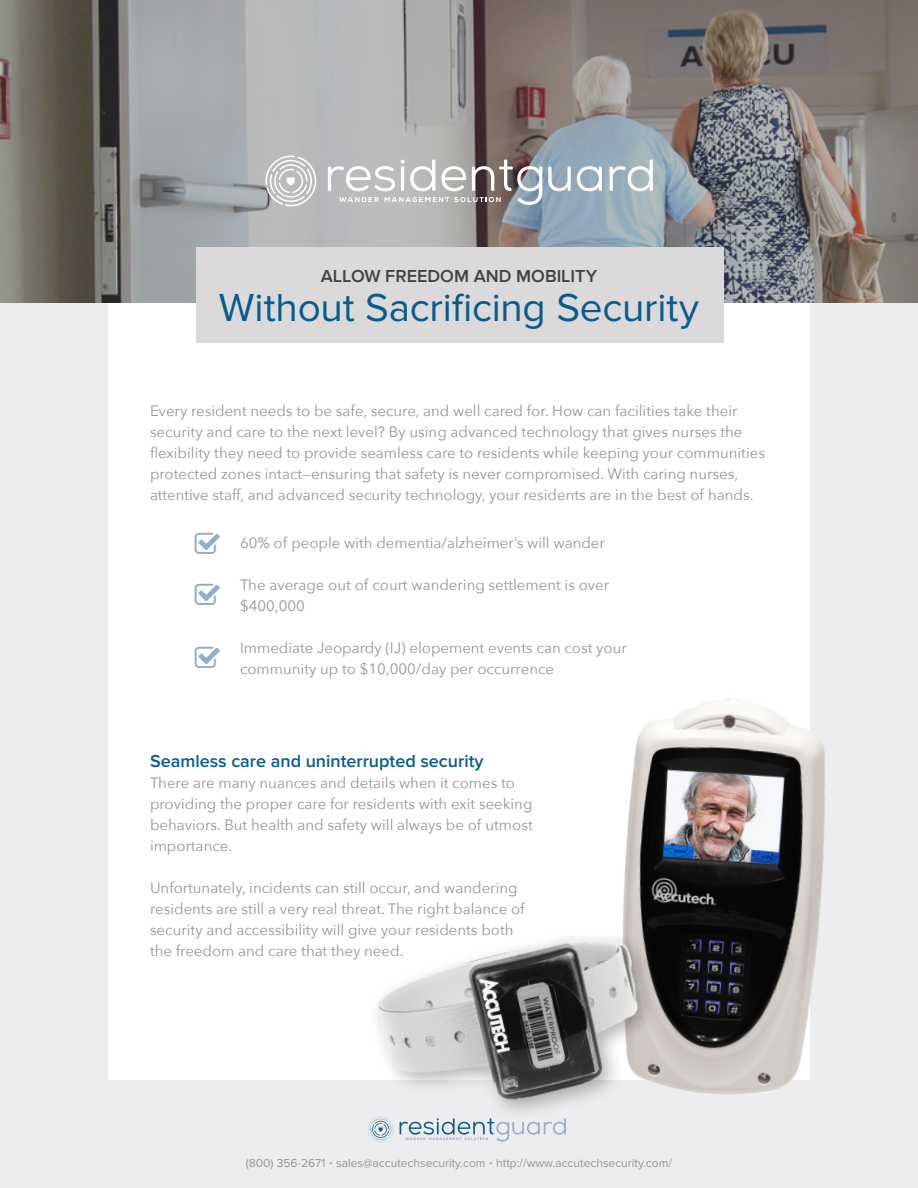
<style>
.page{position:relative;width:918px;height:1188px;background:#fff}
.page>*{position:absolute;margin:0;border:0;box-sizing:border-box;transform-origin:0 0}
.Main_Headline_Blue{font:40.5px "Proxima Nova";letter-spacing:-.005em;color:#085c8c}
.Subhead{font:600 18px "Proxima Nova";color:#085c8c}
.Subhead-2{font:600 18px "Proxima Nova";color:#414245}
.Grey_2_Paragraph{font:15px/21px "Avenir Next";color:#939698}
.Grey_2_Paragraph-2{font:12px "Proxima Nova";color:#939698}
.s1{font-weight:600;font-size:15px}
</style>
<div class="page">
<div style="left:0;top:300px;width:918px;height:888px;background:#edecee"></div>
<div style="left:108px;top:192px;width:702px;height:888px;background:#fff"></div>
<svg style="left:0;top:0;width:918px;height:302px;background:#8b8a88"></svg>
<svg style="left:265px;top:155px;width:52px;height:52px"></svg>
<svg style="left:577px;top:166px;width:25px;height:25px"></svg>
<svg style="left:548px;top:167px;width:23px;height:24px"></svg>
<svg style="left:610px;top:159px;width:43px;height:32px"></svg>
<svg style="left:328px;top:159px;width:214px;height:46px"></svg>
<div style="left:196px;top:248px;width:527px;height:96px;background:#dcd9da"></div>
<img style="left:624px;top:698px;width:201px;height:397px">
<img style="left:367px;top:886px;width:324px;height:256px">
<p class="Subhead-2" style="left:321px;top:266px;width:278px">ALLOW FREEDOM AND MOBILITY</p>
<p class="Main_Headline_Blue" style="left:219px;top:285px;width:482px">Without Sacrificing Security</p>
<p class="Grey_2_Paragraph" style="left:150px;top:399px;width:617px">Every resident needs to be safe, secure, and well cared for. How can facilities take their security and care to the next level? By using advanced technology that gives nurses the flexibility they need to provide seamless care to residents while keeping your communities protected zones intact—ensuring that safety is never compromised. With caring nurses, attentive staff, and advanced security technology, your residents are in the best of hands.</p>
<p class="Grey_2_Paragraph" style="left:240px;top:531px;width:366px">60% of people with dementia/alzheimer’s will wander</p>
<p class="Grey_2_Paragraph" style="left:240px;top:573px;width:371px">The average out of court wandering settlement is over $400,000</p>
<p class="Grey_2_Paragraph" style="left:240px;top:636px;width:388px">Immediate Jeopardy (IJ) elopement events can cost your community up to $10,000/day per occurrence</p>
<p class="Subhead" style="left:150px;top:751px;width:335px">Seamless care and uninterrupted security</p>
<p class="Grey_2_Paragraph" style="left:150px;top:772px;width:384px">There are many nuances and details when it comes to providing the proper care for residents with exit seeking behaviors. But health and safety will always be of utmost importance.</p>
<p class="Grey_2_Paragraph" style="left:150px;top:877px;width:376px">Unfortunately, incidents can still occur, and wandering residents are still a very real threat. The right balance of security and accessibility will give your residents both</p>
<p class="Grey_2_Paragraph" style="left:150px;top:940px;width:255px">the freedom and care that they need.</p>
<p class="Grey_2_Paragraph-2" style="left:246px;top:1156px;width:428px">(800) 356-2671 <span class="s1">·</span> sales@accutechsecurity.com <span class="s1">·</span> http://www.accutechsecurity.com/</p>
</div>
